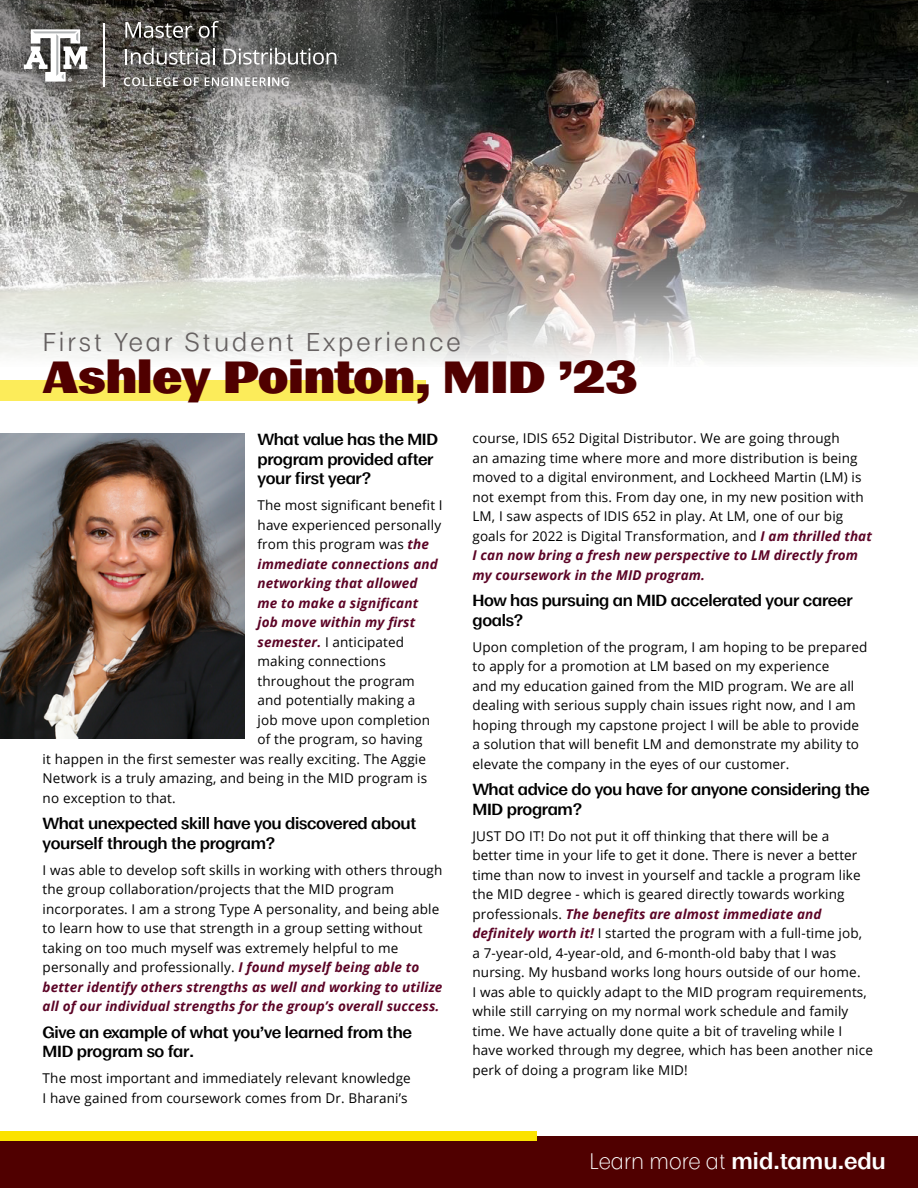
<style>
.page{position:relative;width:918px;height:1188px;background:#fff}
.page>*{position:absolute;margin:0;border:0;box-sizing:border-box;transform-origin:0 0}
.t1{font:900 42px "Moriston";color:#500000}
.t2{font:24px "Moriston";letter-spacing:.1em;color:#666161}
.t3{font:600 21px "Moriston";color:#fff}
.t4{font:600 15px/19.5px "Moriston";letter-spacing:-.02em;color:#000}
.t5{font:13.5px/19.5px "Open Sans";letter-spacing:.01em;color:#000}
.t6{font:italic 700 13.5px "Open Sans";letter-spacing:.01em;color:#5c0426}
.s1{font-weight:700;font-style:italic;color:#5c0426}
.s2{font-weight:300}
</style>
<div class="page">
<img style="left:0;top:187px;width:918px;height:175px">
<img style="left:0;top:0;width:918px;height:187px">
<div style="left:3px;top:1px;width:355px;height:107px;background:#000;opacity:.75"></div>
<svg style="left:124px;top:77px;width:54px;height:9px"></svg>
<svg style="left:184px;top:77px;width:15px;height:9px"></svg>
<svg style="left:205px;top:77px;width:84px;height:9px"></svg>
<svg style="left:125px;top:22px;width:67px;height:16px"></svg>
<svg style="left:199px;top:21px;width:20px;height:17px"></svg>
<svg style="left:125px;top:48px;width:90px;height:17px"></svg>
<svg style="left:224px;top:48px;width:112px;height:17px;background:#848483"></svg>
<hr style="left:103px;top:24px;width:1px;height:63px;background:#fff">
<svg style="left:24px;top:29px;width:63px;height:53px"></svg>
<div style="left:0;top:381px;width:426px;height:20px;background:#fcec5a"></div>
<img style="left:0;top:433px;width:244px;height:305px">
<div style="left:0;top:1136px;width:918px;height:52px;background:#500000"></div>
<div style="left:0;top:1131px;width:537px;height:10px;background:#fbe200"></div>
<p class="t2" style="left:43px;top:322px;width:420px">First Year Student Experience</p>
<p class="t1" style="left:43px;top:344px;width:597px">Ashley Pointon, MID ’23</p>
<p class="t4" style="left:258px;top:429px;width:182px">What value has the MID program provided after your first year?</p>
<p class="t5" style="left:258px;top:495px;width:187px">The most significant benefit I</p>
<p class="t5" style="left:258px;top:515px;width:185px">have experienced personally</p>
<p class="t5" style="left:258px;top:534px;width:173px">from this program was <span class="s1">the</span></p>
<p class="t6" style="left:258px;top:554px;width:182px">immediate connections and</p>
<p class="t6" style="left:258px;top:574px;width:161px">networking that allowed</p>
<p class="t6" style="left:258px;top:593px;width:162px">me to make a significant</p>
<p class="t6" style="left:258px;top:613px;width:159px">job move within my first</p>
<p class="t5" style="left:258px;top:632px;width:148px"><span class="s1">semester.</span> I anticipated</p>
<p class="t5" style="left:258px;top:651px;width:130px">making connections</p>
<p class="t5" style="left:258px;top:671px;width:159px">throughout the program</p>
<p class="t5" style="left:258px;top:690px;width:159px">and potentially making a</p>
<p class="t5" style="left:258px;top:710px;width:174px">job move upon completion</p>
<p class="t5" style="left:258px;top:729px;width:167px">of the program, so having</p>
<p class="t5" style="left:43px;top:749px;width:385px">it happen in the first semester was really exciting. The Aggie</p>
<p class="t5" style="left:43px;top:768px;width:386px">Network is a truly amazing, and being in the MID program is</p>
<p class="t5" style="left:43px;top:788px;width:135px">no exception to that.</p>
<p class="t4" style="left:43px;top:813px;width:375px">What unexpected skill have you discovered about yourself through the program?</p>
<p class="t5" style="left:43px;top:860px;width:401px">I was able to develop soft skills in working with others through the group collaboration/projects that the MID program incorporates. I am a strong Type A personality, and being able to learn how to use that strength in a group setting without taking on too much myself was extremely helpful to me personally and professionally. <span class="s1">I found myself being able to better identify others strengths as well and working to utilize all of our individual strengths for the group’s overall success.</span></p>
<p class="t4" style="left:43px;top:1021px;width:371px">Give an example of what you’ve learned from the<br>MID program so far.</p>
<p class="t5" style="left:43px;top:1068px;width:370px">The most important and immediately relevant knowledge<br>I have gained from coursework comes from Dr. Bharani’s</p>
<p class="t5" style="left:472px;top:428px;width:401px">course, IDIS 652 Digital Distributor. We are going through<br>an amazing time where more and more distribution is being moved to a digital environment, and Lockheed Martin (LM) is not exempt from this. From day one, in my new position with LM, I saw aspects of IDIS 652 in play. At LM, one of our big goals for 2022 is Digital Transformation, and <span class="s1">I am thrilled that I can now bring a fresh new perspective to LM directly from my coursework in the MID program.</span></p>
<p class="t4" style="left:472px;top:590px;width:382px">How has pursuing an MID accelerated your career goals?</p>
<p class="t5" style="left:472px;top:637px;width:396px">Upon completion of the program, I am hoping to be prepared to apply for a promotion at LM based on my experience<br>and my education gained from the MID program. We are all dealing with serious supply chain issues right now, and I am hoping through my capstone project I will be able to provide a solution that will benefit LM and demonstrate my ability to elevate the company in the eyes of our customer.</p>
<p class="t4" style="left:472px;top:779px;width:399px">What advice do you have for anyone considering the<br>MID program?</p>
<p class="t5" style="left:472px;top:826px;width:402px">JUST DO IT! Do not put it off thinking that there will be a<br>better time in your life to get it done. There is never a better time than now to invest in yourself and tackle a program like the MID degree - which is geared directly towards working professionals. <span class="s1">The benefits are almost immediate and definitely worth it!</span> I started the program with a full-time job, a 7-year-old, 4-year-old, and 6-month-old baby that I was nursing. My husband works long hours outside of our home.<br>I was able to quickly adapt to the MID program requirements, while still carrying on my normal work schedule and family time. We have actually done quite a bit of traveling while I have worked through my degree, which has been another nice perk of doing a program like MID!</p>
<p class="t3" style="left:589px;top:1144px;width:298px"><span class="s2">Learn more at</span> mid.tamu.edu</p>
</div>
